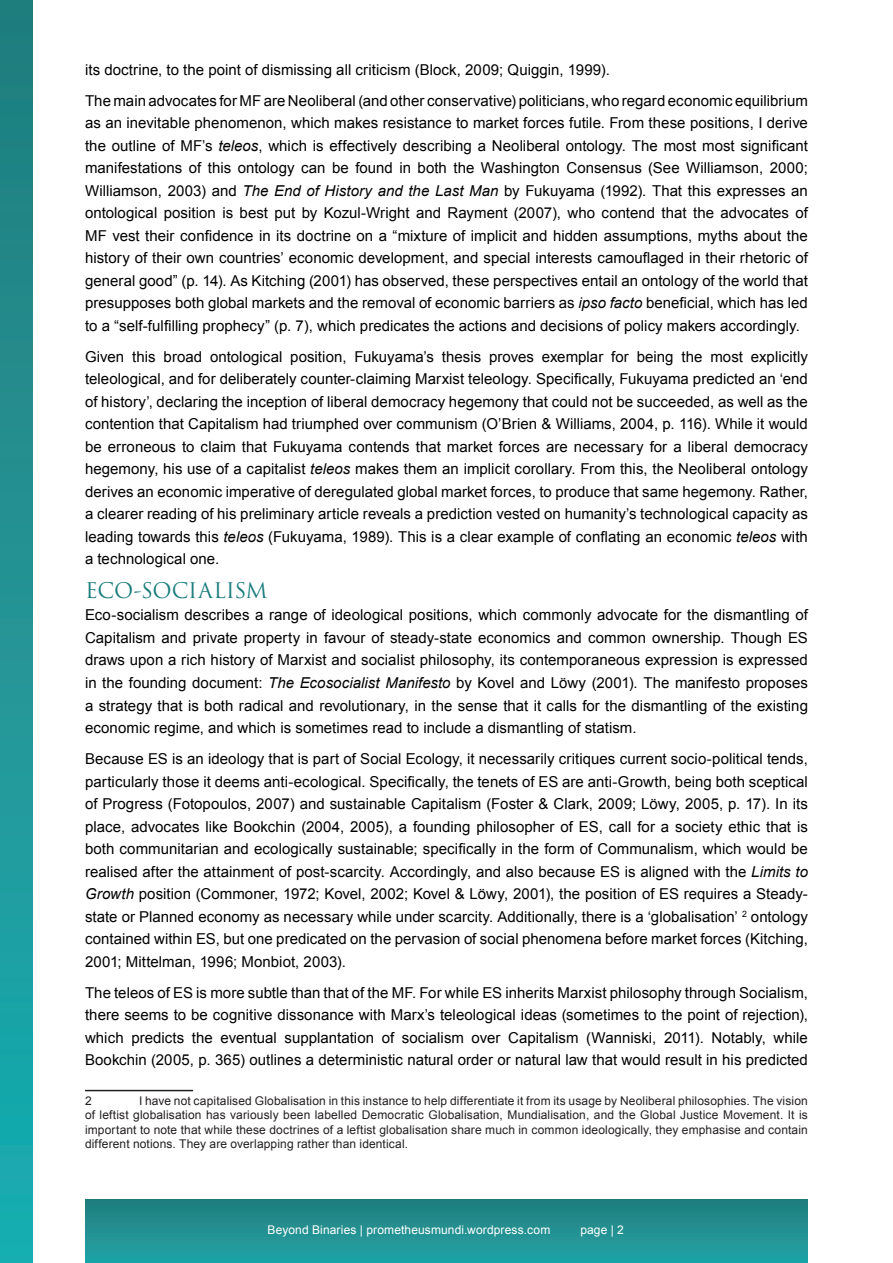
<style>
.page{position:relative;width:893px;height:1263px;background:#fff}
.page>*{position:absolute;margin:0;border:0;box-sizing:border-box;transform-origin:0 0}
.t1{font:21px "Trajan Pro";letter-spacing:-.015em;color:#1b7c7c}
.t2{font:15px/22.5px "Arial";letter-spacing:.005em;color:#000;text-align:justify}
.t3{font:12px/14.4px "Arial";letter-spacing:.01em;color:#231f20;text-align:justify}
.t4{font:12px "Arial";letter-spacing:.01em;color:#fff}
.s1{font-style:italic}
</style>
<div class="page">
<hr style="left:85px;top:1090px;width:108px;height:1px;background:#231f20">
<div style="left:0;top:0;width:32px;height:1263px;background:linear-gradient(to bottom,#257c7c,#1aadb1)"></div>
<div style="left:85px;top:1199px;width:723px;height:64px;background:linear-gradient(to bottom,#227c7c,#21a4a6)"></div>
<p class="t2" style="left:85px;top:54px;width:724px;line-height:31px">its doctrine, to the point of dismissing all criticism (Block, 2009; Quiggin, 1999).<br>The main advocates for MF are Neoliberal (and other conservative) politicians, who regard economic equilibrium</p>
<p class="t2" style="left:85px;top:112px;width:724px">as an inevitable phenomenon, which makes resistance to market forces futile. From these positions, I derive the outline of MF’s <span class="s1">teleos</span>, which is effectively describing a Neoliberal ontology. The most most significant manifestations of this ontology can be found in both the Washington Consensus (See Williamson, 2000; Williamson, 2003) and <span class="s1">The End of History and the Last Man</span> by Fukuyama (1992). That this expresses an ontological position is best put by Kozul-Wright and Rayment (2007), who contend that the advocates of MF vest their confidence in its doctrine on a “mixture of implicit and hidden assumptions, myths about the history of their own countries’ economic development, and special interests camouflaged in their rhetoric of general good” (p. 14). As Kitching (2001) has observed, these perspectives entail an ontology of the world that presupposes both global markets and the removal of economic barriers as <span class="s1">ipso facto</span> beneficial, which has led to a “self-fulfilling prophecy” (p. 7), which predicates the actions and decisions of policy makers accordingly.</p>
<p class="t2" style="left:85px;top:345px;width:724px">Given this broad ontological position, Fukuyama’s thesis proves exemplar for being the most explicitly teleological, and for deliberately counter-claiming Marxist teleology. Specifically, Fukuyama predicted an ‘end of history’, declaring the inception of liberal democracy hegemony that could not be succeeded, as well as the contention that Capitalism had triumphed over communism (O’Brien &amp; Williams, 2004, p. 116). While it would be erroneous to claim that Fukuyama contends that market forces are necessary for a liberal democracy hegemony, his use of a capitalist <span class="s1">teleos</span> makes them an implicit corollary. From this, the Neoliberal ontology derives an economic imperative of deregulated global market forces, to produce that same hegemony. Rather, a clearer reading of his preliminary article reveals a prediction vested on humanity’s technological capacity as leading towards this <span class="s1">teleos</span> (Fukuyama, 1989). This is a clear example of conflating an economic <span class="s1">teleos</span> with a technological one.</p>
<h1 class="t1" style="left:85px;top:577px;width:184px">ECO-SOCIALISM</h1>
<p class="t2" style="left:85px;top:604px;width:724px">Eco-socialism describes a range of ideological positions, which commonly advocate for the dismantling of Capitalism and private property in favour of steady-state economics and common ownership. Though ES draws upon a rich history of Marxist and socialist philosophy, its contemporaneous expression is expressed in the founding document: <span class="s1">The Ecosocialist Manifesto</span> by Kovel and Löwy (2001). The manifesto proposes a strategy that is both radical and revolutionary, in the sense that it calls for the dismantling of the existing economic regime, and which is sometimes read to include a dismantling of statism.</p>
<p class="t2" style="left:85px;top:747px;width:724px">Because ES is an ideology that is part of Social Ecology, it necessarily critiques current socio-political tends, particularly those it deems anti-ecological. Specifically, the tenets of ES are anti-Growth, being both sceptical of Progress (Fotopoulos, 2007) and sustainable Capitalism (Foster &amp; Clark, 2009; Löwy, 2005, p. 17). In its place, advocates like Bookchin (2004, 2005), a founding philosopher of ES, call for a society ethic that is both communitarian and ecologically sustainable; specifically in the form of Communalism, which would be realised after the attainment of post-scarcity. Accordingly, and also because ES is aligned with the <span class="s1">Limits to Growth</span> position (Commoner, 1972; Kovel, 2002; Kovel &amp; Löwy, 2001), the position of ES requires a Steady&shy;state or Planned economy as necessary while under scarcity. Additionally, there is a ‘globalisation’ <sup>2</sup> ontology contained within ES, but one predicated on the pervasion of social phenomena before market forces (Kitching, 2001; Mittelman, 1996; Monbiot, 2003).</p>
<p class="t2" style="left:85px;top:981px;width:724px">The teleos of ES is more subtle than that of the MF. For while ES inherits Marxist philosophy through Socialism, there seems to be cognitive dissonance with Marx’s teleological ideas (sometimes to the point of rejection), which predicts the eventual supplantation of socialism over Capitalism (Wanniski, 2011). Notably, while Bookchin (2005, p. 365) outlines a deterministic natural order or natural law that would result in his predicted</p>
<p class="t3" style="left:85px;top:1093px;width:8px">2</p>
<p class="t3" style="left:85px;top:1093px;width:724px;text-indent:54px">I have not capitalised Globalisation in this instance to help differentiate it from its usage by Neoliberal philosophies. The vision of leftist globalisation has variously been labelled Democratic Globalisation, Mundialisation, and the Global Justice Movement. It is important to note that while these doctrines of a leftist globalisation share much in common ideologically, they emphasise and contain different notions. They are overlapping rather than identical.</p>
<p class="t4" style="left:268px;top:1221px;width:284px">Beyond Binaries | prometheusmundi.wordpress.com</p>
<p class="t4" style="left:580px;top:1221px;width:45px">page | 2</p>
</div>
